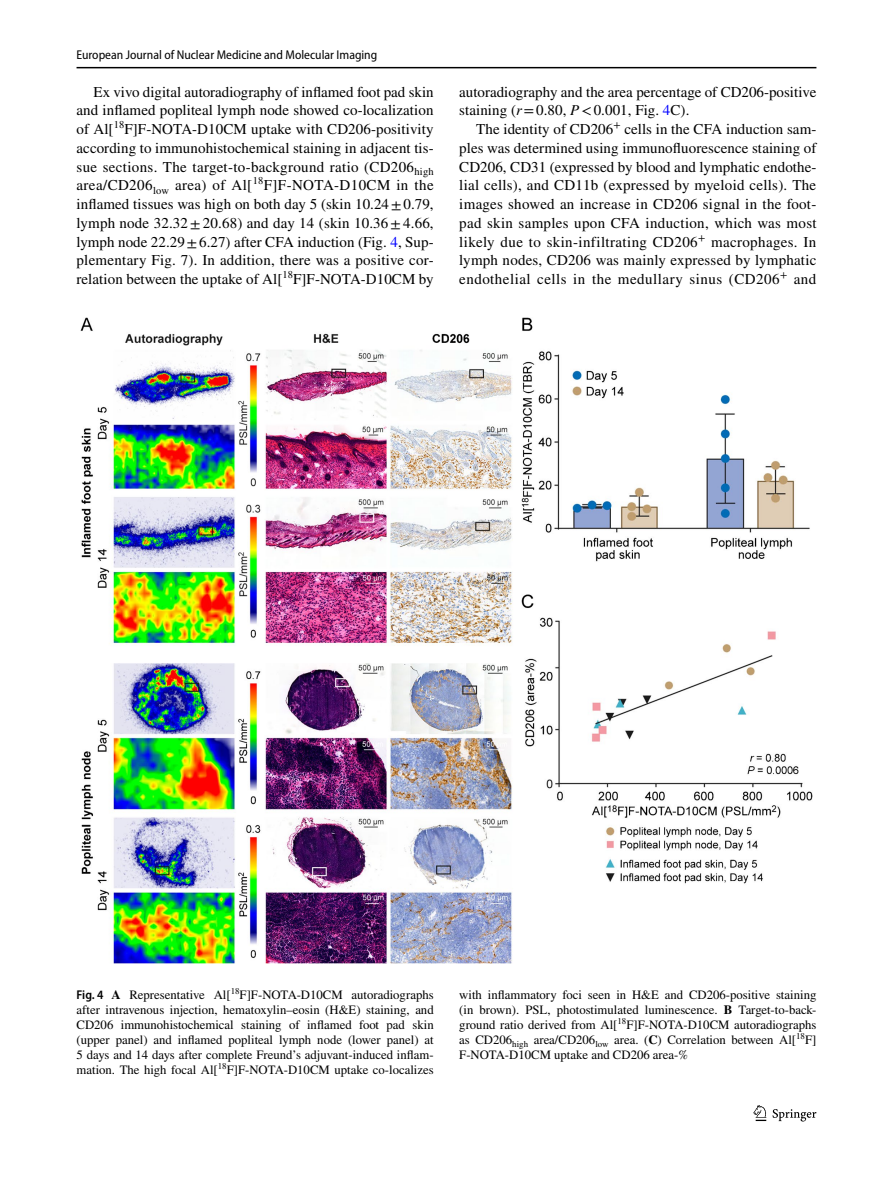
<style>
.page{position:relative;width:893px;height:1187px;background:#fff}
.page>*{position:absolute;margin:0;border:0;box-sizing:border-box;transform-origin:0 0}
.t1{font:15px/18.8px "STIX";letter-spacing:.005em;color:#000;text-align:justify}
.t2{font:12.75px/15px "STIX";color:#000;text-align:justify}
.t3{font:semi-condensed 12.75px "Myriad Pro";color:#000}
.s1{color:#00f}
.s2{font-style:italic}
.s3{font-family:"Myriad Pro";font-weight:600;font-stretch:semi-condensed}
.s4{font-weight:700}
</style>
<div class="page">
<hr style="left:77px;top:67px;width:739px;height:1px;background:#000">
<svg style="left:753px;top:1105px;width:13px;height:15px"></svg>
<svg style="left:773px;top:1109px;width:43px;height:12px"></svg>
<img style="left:81px;top:318px;width:731px;height:645px">
<p class="t3" style="left:77px;top:48px;width:302px">European Journal of Nuclear Medicine and Molecular Imaging</p>
<p class="t1" style="left:77px;top:83px;width:359px;text-indent:17px">Ex vivo digital autoradiography of inflamed foot pad skin and inflamed popliteal lymph node showed co-localization of Al[<sup>18</sup>F]F-NOTA-D10CM uptake with CD206-positivity according to immunohistochemical staining in adjacent tis&shy;sue sections. The target-to-background ratio (CD206<sub>high </sub>area/CD206<sub>low</sub> area) of Al[<sup>18</sup>F]F-NOTA-D10CM in the inflamed tissues was high on both day 5 (skin 10.24±0.79, lymph node 32.32±20.68) and day 14 (skin 10.36±4.66, lymph node 22.29±6.27) after CFA induction (Fig. <span class="s1">4</span>, Sup&shy;plementary Fig. 7). In addition, there was a positive cor&shy;relation between the uptake of Al[<sup>18</sup>F]F-NOTA-D10CM by</p>
<p class="t1" style="left:459px;top:83px;width:359px">autoradiography and the area percentage of CD206-positive staining (<span class="s2">r</span>=0.80, <span class="s2">P</span>&lt;0.001, Fig. <span class="s1">4</span>C).</p>
<p class="t1" style="left:459px;top:121px;width:359px;text-indent:17px">The identity of CD206<sup>+</sup> cells in the CFA induction sam&shy;ples was determined using immunofluorescence staining of CD206, CD31 (expressed by blood and lymphatic endothe&shy;lial cells), and CD11b (expressed by myeloid cells). The images showed an increase in CD206 signal in the foot&shy;pad skin samples upon CFA induction, which was most likely due to skin-infiltrating CD206<sup>+</sup> macrophages. In lymph nodes, CD206 was mainly expressed by lymphatic endothelial cells in the medullary sinus (CD206<sup>+</sup> and</p>
<p class="t2" style="left:77px;top:987px;width:359px"><span class="s3">Fig. 4</span> <span class="s4">A</span> Representative Al[<sup>18</sup>F]F-NOTA-D10CM autoradiographs after intravenous injection, hematoxylin–eosin (H&amp;E) staining, and CD206 immunohistochemical staining of inflamed foot pad skin (upper panel) and inflamed popliteal lymph node (lower panel) at 5 days and 14 days after complete Freund’s adjuvant-induced inflam&shy;mation. The high focal Al[<sup>18</sup>F]F-NOTA-D10CM uptake co-localizes</p>
<p class="t2" style="left:459px;top:987px;width:359px">with inflammatory foci seen in H&amp;E and CD206-positive staining (in brown). PSL, photostimulated luminescence. <span class="s4">B</span> Target-to-back&shy;ground ratio derived from Al[<sup>18</sup>F]F-NOTA-D10CM autoradiographs as CD206<sub>high</sub> area/CD206<sub>low</sub> area. (<span class="s4">C</span>) Correlation between Al[<sup>18</sup>F] F-NOTA-D10CM uptake and CD206 area-%</p>
</div>
